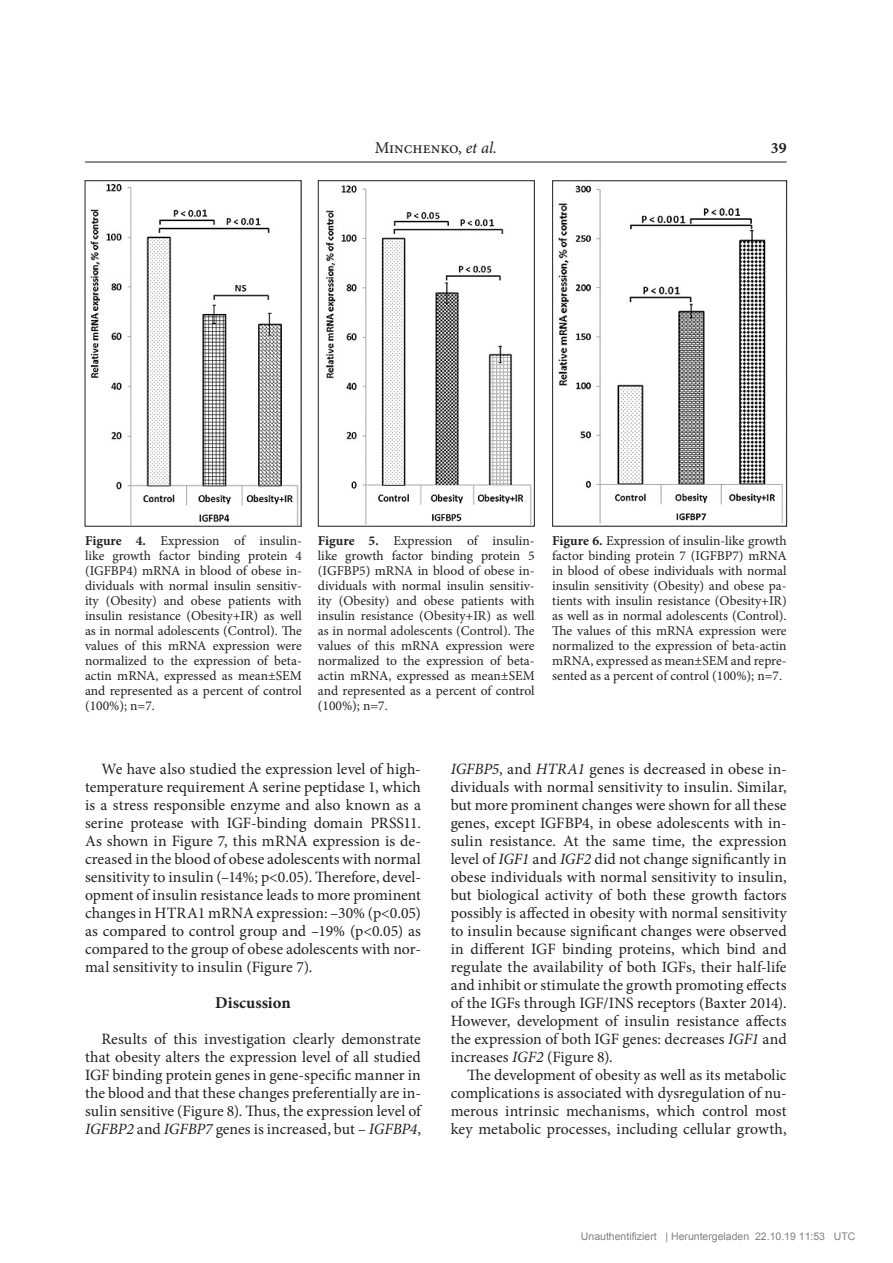
<style>
.page{position:relative;width:893px;height:1263px;background:#fff}
.page>*{position:absolute;margin:0;border:0;box-sizing:border-box;transform-origin:0 0}
.t1{font:16.5px "Minion Pro";color:#231f20}
.Head_1{font:700 16.5px "Minion Pro";color:#231f20}
.Body{font:15.75px/18px "Minion Pro";color:#231f20;text-align:justify}
.t2{font:700 15.75px "Minion Pro";color:#231f20}
.Figures{font:13.5px/15px "Minion Pro";letter-spacing:-.01em;color:#231f20;text-align:justify}
.t3{font:10.5px "Arial";color:#808080}
.s1{font-style:italic}
.s2{font-weight:700}
</style>
<div class="page">
<hr style="left:85px;top:162px;width:702px;height:1px;background:#231f20">
<img style="left:90px;top:183px;width:209px;height:342px">
<div style="left:85px;top:180px;width:216px;height:347px;border:1px solid #231f20"></div>
<img style="left:326px;top:185px;width:206px;height:340px">
<div style="left:318px;top:180px;width:217px;height:347px;border:1px solid #231f20"></div>
<img style="left:558px;top:185px;width:225px;height:339px">
<div style="left:552px;top:180px;width:235px;height:346px;border:1px solid #231f20"></div>
<p class="t1" style="left:375px;top:137px;width:124px">Minchenko, <span class="s1">et al.</span></p>
<p class="t2" style="left:771px;top:137px;width:17px">39</p>
<p class="Figures" style="left:85px;top:533px;width:218px"><span class="s2">Figure 4.</span> Expression of insulin&shy;like growth factor binding protein 4 (IGFBP4) mRNA in blood of obese in&shy;dividuals with normal insulin sensitiv&shy;ity (Obesity) and obese patients with insulin resistance (Obesity+IR) as well as in normal adolescents (Control). The values of this mRNA expression were normalized to the expression of beta&shy;actin mRNA, expressed as mean±SEM and represented as a percent of control (100%); n=7.</p>
<p class="Figures" style="left:318px;top:533px;width:218px"><span class="s2">Figure 5.</span> Expression of insulin&shy;like growth factor binding protein 5 (IGFBP5) mRNA in blood of obese in&shy;dividuals with normal insulin sensitiv&shy;ity (Obesity) and obese patients with insulin resistance (Obesity+IR) as well as in normal adolescents (Control). The values of this mRNA expression were normalized to the expression of beta&shy;actin mRNA, expressed as mean±SEM and represented as a percent of control (100%); n=7.</p>
<p class="Figures" style="left:552px;top:533px;width:236px"><span class="s2">Figure 6.</span> Expression of insulin-like growth factor binding protein 7 (IGFBP7) mRNA in blood of obese individuals with normal insulin sensitivity (Obesity) and obese pa&shy;tients with insulin resistance (Obesity+IR) as well as in normal adolescents (Control).<br>The values of this mRNA expression were normalized to the expression of beta-actin mRNA, expressed as mean±SEM and repre&shy;sented as a percent of control (100%); n=7.</p>
<p class="Body" style="left:85px;top:760px;width:337px;text-indent:16px">We have also studied the expression level of high&shy;temperature requirement A serine peptidase 1, which is a stress responsible enzyme and also known as a serine protease with IGF-binding domain PRSS11.<br>As shown in Figure 7, this mRNA expression is de&shy;creased in the blood of obese adolescents with normal sensitivity to insulin (–14%; p&lt;0.05). Therefore, devel&shy;opment of insulin resistance leads to more prominent changes in HTRA1 mRNA expression: –30% (p&lt;0.05) as compared to control group and –19% (p&lt;0.05) as compared to the group of obese adolescents with nor&shy;mal sensitivity to insulin (Figure 7).</p>
<p class="Head_1" style="left:215px;top:991px;width:77px">Discussion</p>
<p class="Body" style="left:85px;top:1030px;width:337px;text-indent:16px">Results of this investigation clearly demonstrate that obesity alters the expression level of all studied IGF binding protein genes in gene-specific manner in the blood and that these changes preferentially are in&shy;sulin sensitive (Figure 8). Thus, the expression level of <span class="s1">IGFBP2</span> and <span class="s1">IGFBP7</span> genes is increased, but – <span class="s1">IGFBP4</span>,</p>
<p class="Body" style="left:451px;top:760px;width:337px"><span class="s1">IGFBP5</span>, and <span class="s1">HTRA1</span> genes is decreased in obese in&shy;dividuals with normal sensitivity to insulin. Similar, but more prominent changes were shown for all these genes, except IGFBP4, in obese adolescents with in&shy;sulin resistance. At the same time, the expression level of <span class="s1">IGF1</span> and <span class="s1">IGF2</span> did not change significantly in obese individuals with normal sensitivity to insulin, but biological activity of both these growth factors possibly is affected in obesity with normal sensitivity to insulin because significant changes were observed in different IGF binding proteins, which bind and regulate the availability of both IGFs, their half-life and inhibit or stimulate the growth promoting effects of the IGFs through IGF/INS receptors (Baxter 2014).<br>However, development of insulin resistance affects the expression of both IGF genes: decreases <span class="s1">IGF1</span> and increases <span class="s1">IGF2</span> (Figure 8).</p>
<p class="Body" style="left:451px;top:1066px;width:337px;text-indent:16px">The development of obesity as well as its metabolic complications is associated with dysregulation of nu&shy;merous intrinsic mechanisms, which control most key metabolic processes, including cellular growth,</p>
<p class="t3" style="left:581px;top:1233px;width:276px">Unauthentifiziert | Heruntergeladen 22.10.19 11:53 UTC</p>
</div>
